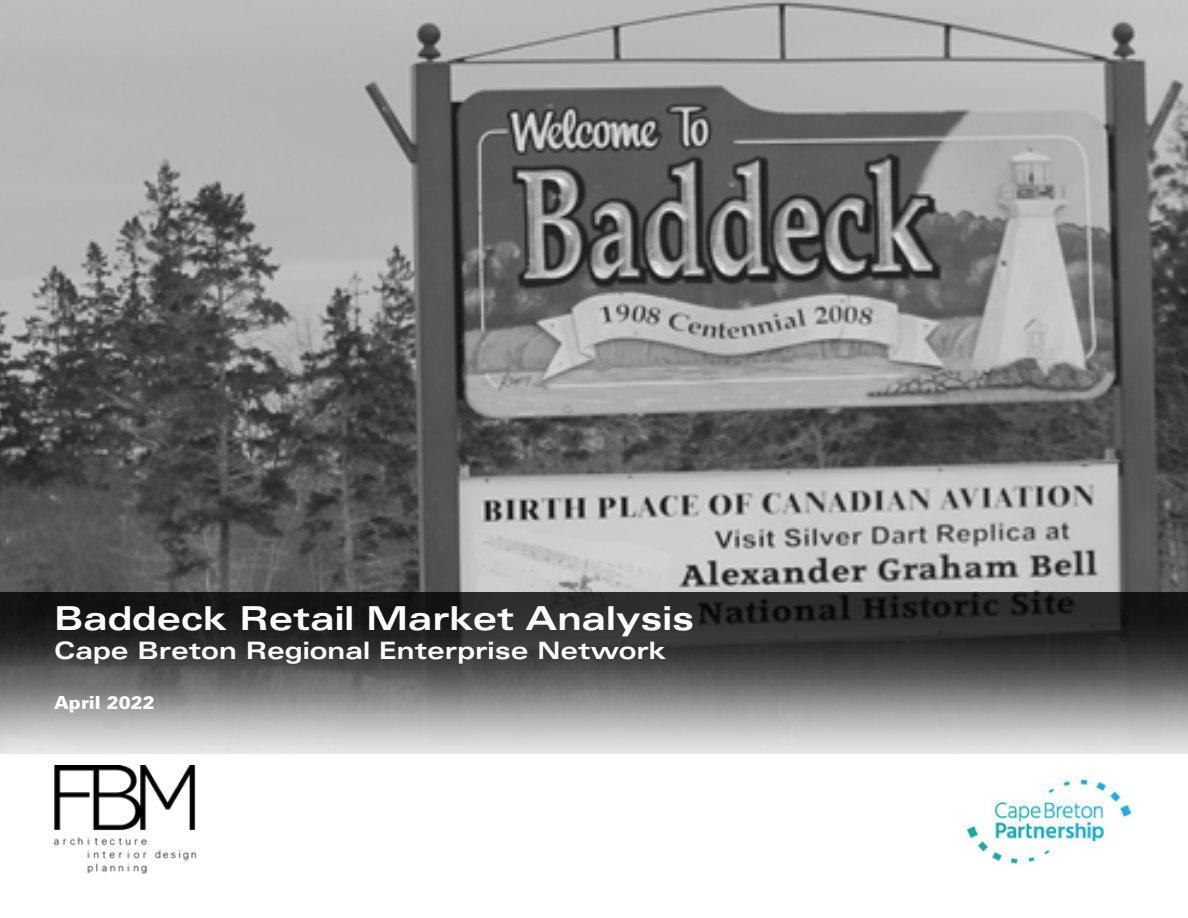
<style>
.page{position:relative;width:1188px;height:918px;background:#fff}
.page>*{position:absolute;margin:0;border:0;box-sizing:border-box;transform-origin:0 0}
.t1{font:700 expanded 33px "Univers LT Std";color:#fff}
.t2{font:700 expanded 24px "Univers LT Std";color:#fff}
.t3{font:900 18px "Univers LT Std";color:#fff}
</style>
<div class="page">
<img style="left:0;top:0;width:1188px;height:593px">
<svg style="left:0;top:593px;width:1188px;height:13px;background:#1f1f1f"></svg>
<svg style="left:0;top:606px;width:1188px;height:148px;background:#707070"></svg>
<img style="left:966px;top:779px;width:168px;height:86px">
<img style="left:54px;top:766px;width:143px;height:108px">
<h1 class="t1" style="left:54px;top:599px;width:642px">Baddeck Retail Market Analysis</h1>
<p class="t2" style="left:54px;top:636px;width:614px">Cape Breton Regional Enterprise Network</p>
<p class="t3" style="left:54px;top:691px;width:102px">April 2022</p>
</div>
